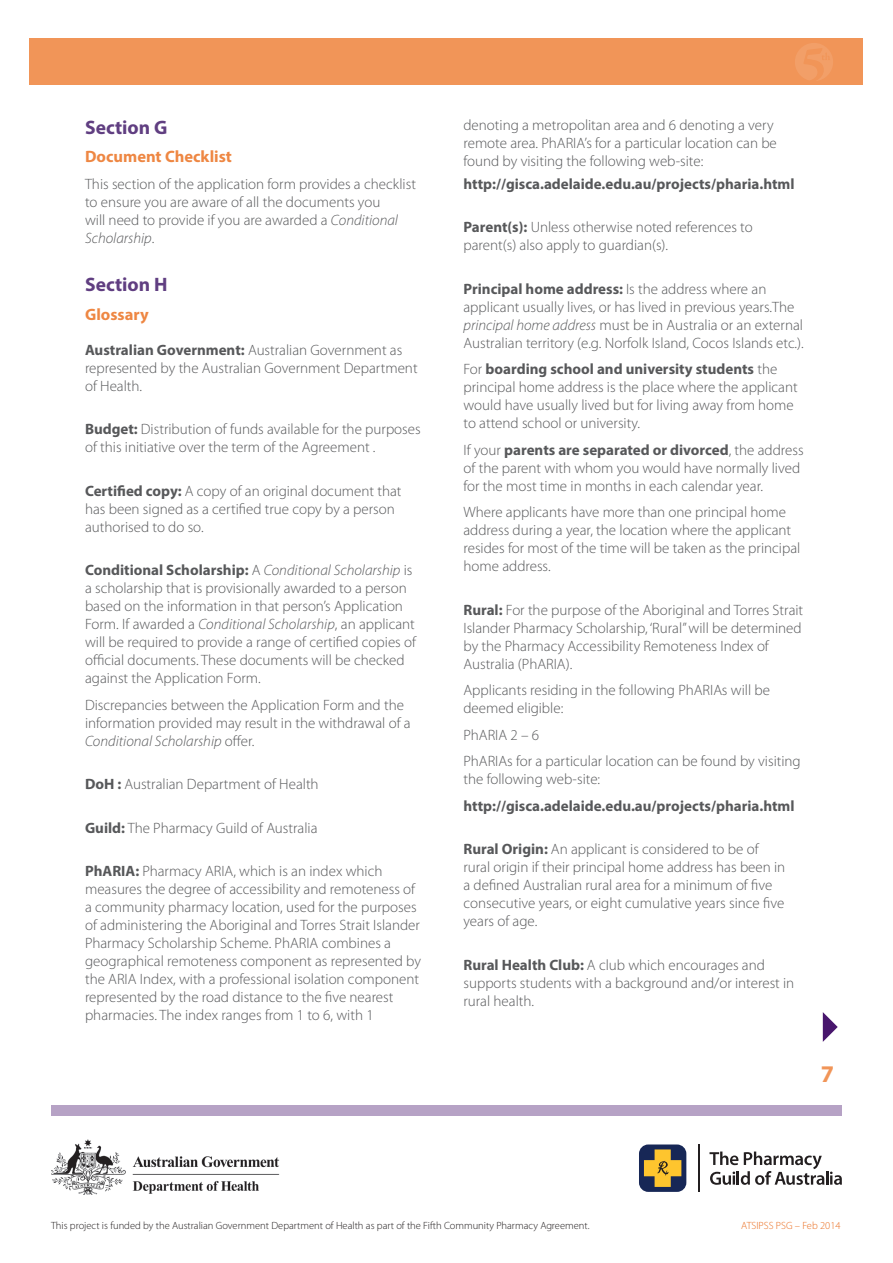
<style>
.page{position:relative;width:893px;height:1263px;background:#fff}
.page>*{position:absolute;margin:0;border:0;box-sizing:border-box;transform-origin:0 0}
.t1{font:700 24px "Myriad Pro";color:#f19558}
.t2{font:700 19.5px "Myriad Pro";color:#603e81}
.t3{font:700 16.5px "Myriad Pro";color:#ee8743}
.t4{font:300 15px/18px "Myriad Pro";color:#57585a}
.t5{font:700 15px "Myriad Pro";color:#57585a}
.t6{font:300 10.5px "Myriad Pro";color:#231f20}
.t7{font:300 10.5px "Myriad Pro";color:#ea6d1f}
.s1{font-style:italic}
.s2{font-weight:700}
</style>
<div class="page">
<div style="left:30px;top:38px;width:833px;height:47px;background:#f19558"></div>
<img style="left:51px;top:1140px;width:229px;height:55px">
<svg style="left:709px;top:1151px;width:133px;height:34px"></svg>
<hr style="left:698px;top:1144px;width:1px;height:48px;background:#231f20">
<div style="left:639px;top:1144px;width:47px;height:48px;background:#172756;border-radius:9px"></div>
<svg style="left:644px;top:1149px;width:37px;height:38px"></svg>
<div style="left:51px;top:1106px;width:791px;height:10px;background:#b6a2c5"></div>
<svg style="left:823px;top:1012px;width:15px;height:30px"></svg>
<svg style="left:795px;top:43px;width:38px;height:38px"></svg>
<h2 class="t2" style="left:85px;top:114px;width:84px">Section G</h2>
<p class="t3" style="left:85px;top:146px;width:148px">Document Checklist</p>
<p class="t4" style="left:85px;top:175px;width:332px">This section of the application form provides a checklist to ensure you are aware of all the documents you<br>will need to provide if you are awarded a <span class="s1">Conditional Scholarship</span>.</p>
<h2 class="t2" style="left:85px;top:272px;width:84px">Section H</h2>
<p class="t3" style="left:85px;top:303px;width:65px">Glossary</p>
<p class="t4" style="left:85px;top:341px;width:334px"><span class="s2">Australian Government:</span> Australian Government as represented by the Australian Government Department of Health.</p>
<p class="t4" style="left:85px;top:420px;width:337px"><span class="s2">Budget:</span> Distribution of funds available for the purposes of this initiative over the term of the Agreement .</p>
<p class="t4" style="left:85px;top:482px;width:318px"><span class="s2">Certified copy:</span> A copy of an original document that has been signed as a certified true copy by a person authorised to do so.</p>
<p class="t4" style="left:85px;top:562px;width:333px"><span class="s2">Conditional Scholarship:</span> A <span class="s1">Conditional Scholarship</span> is a scholarship that is provisionally awarded to a person based on the information in that person’s Application Form. If awarded a <span class="s1">Conditional Scholarship</span>, an applicant will be required to provide a range of certified copies of official documents. These documents will be checked against the Application Form.</p>
<p class="t4" style="left:85px;top:696px;width:327px">Discrepancies between the Application Form and the information provided may result in the withdrawal of a<br><span class="s1">Conditional Scholarship</span> offer.</p>
<p class="t4" style="left:85px;top:776px;width:235px"><span class="s2">DoH :</span> Australian Department of Health</p>
<p class="t4" style="left:85px;top:819px;width:234px"><span class="s2">Guild:</span> The Pharmacy Guild of Australia</p>
<p class="t4" style="left:85px;top:863px;width:338px"><span class="s2">PhARIA:</span> Pharmacy ARIA, which is an index which measures the degree of accessibility and remoteness of a community pharmacy location, used for the purposes of administering the Aboriginal and Torres Strait Islander Pharmacy Scholarship Scheme. PhARIA combines a geographical remoteness component as represented by the ARIA Index, with a professional isolation component represented by the road distance to the five nearest pharmacies. The index ranges from 1 to 6, with 1</p>
<p class="t4" style="left:463px;top:117px;width:315px">denoting a metropolitan area and 6 denoting a very remote area. PhARIA’s for a particular location can be found by visiting the following web-site:</p>
<p class="t5" style="left:463px;top:174px;width:333px">http://gisca.adelaide.edu.au/projects/pharia.html</p>
<p class="t4" style="left:463px;top:218px;width:291px"><span class="s2">Parent(s):</span> Unless otherwise noted references to parent(s) also apply to guardian(s).</p>
<p class="t4" style="left:463px;top:280px;width:342px"><span class="s2">Principal home address:</span> Is the address where an applicant usually lives, or has lived in previous years.The <span class="s1">principal home address</span> must be in Australia or an external Australian territory (e.g. Norfolk Island, Cocos Islands etc.).</p>
<p class="t4" style="left:463px;top:360px;width:336px">For <span class="s2">boarding school and university students</span> the principal home address is the place where the applicant would have usually lived but for living away from home to attend school or university.</p>
<p class="t4" style="left:463px;top:441px;width:342px">If your <span class="s2">parents are separated or divorced</span>, the address of the parent with whom you would have normally lived for the most time in months in each calendar year.</p>
<p class="t4" style="left:463px;top:503px;width:338px">Where applicants have more than one principal home address during a year, the location where the applicant resides for most of the time will be taken as the principal home address.</p>
<p class="t4" style="left:463px;top:601px;width:341px"><span class="s2">Rural:</span> For the purpose of the Aboriginal and Torres Strait Islander Pharmacy Scholarship, ‘Rural” will be determined by the Pharmacy Accessibility Remoteness Index of Australia (PhARIA).</p>
<p class="t4" style="left:463px;top:681px;width:308px">Applicants residing in the following PhARIAs will be deemed eligible:</p>
<p class="t4" style="left:463px;top:722px;width:339px;line-height:26.5px">PhARIA 2 – 6<br>PhARIAs for a particular location can be found by visiting</p>
<p class="t4" style="left:463px;top:770px;width:138px">the following web-site:</p>
<p class="t5" style="left:463px;top:796px;width:333px">http://gisca.adelaide.edu.au/projects/pharia.html</p>
<p class="t4" style="left:463px;top:840px;width:323px"><span class="s2">Rural Origin:</span> An applicant is considered to be of rural origin if their principal home address has been in a defined Australian rural area for a minimum of five consecutive years, or eight cumulative years since five years of age.</p>
<p class="t4" style="left:463px;top:956px;width:332px"><span class="s2">Rural Health Club:</span> A club which encourages and supports students with a background and/or interest in rural health.</p>
<h1 class="t1" style="left:821px;top:1058px;width:15px">7</h1>
<p class="t6" style="left:51px;top:1220px;width:540px">This project is funded by the Australian Government Department of Health as part of the Fifth Community Pharmacy Agreement.</p>
<p class="t7" style="left:741px;top:1220px;width:101px">ATSIPSS PSG – Feb 2014</p>
</div>
